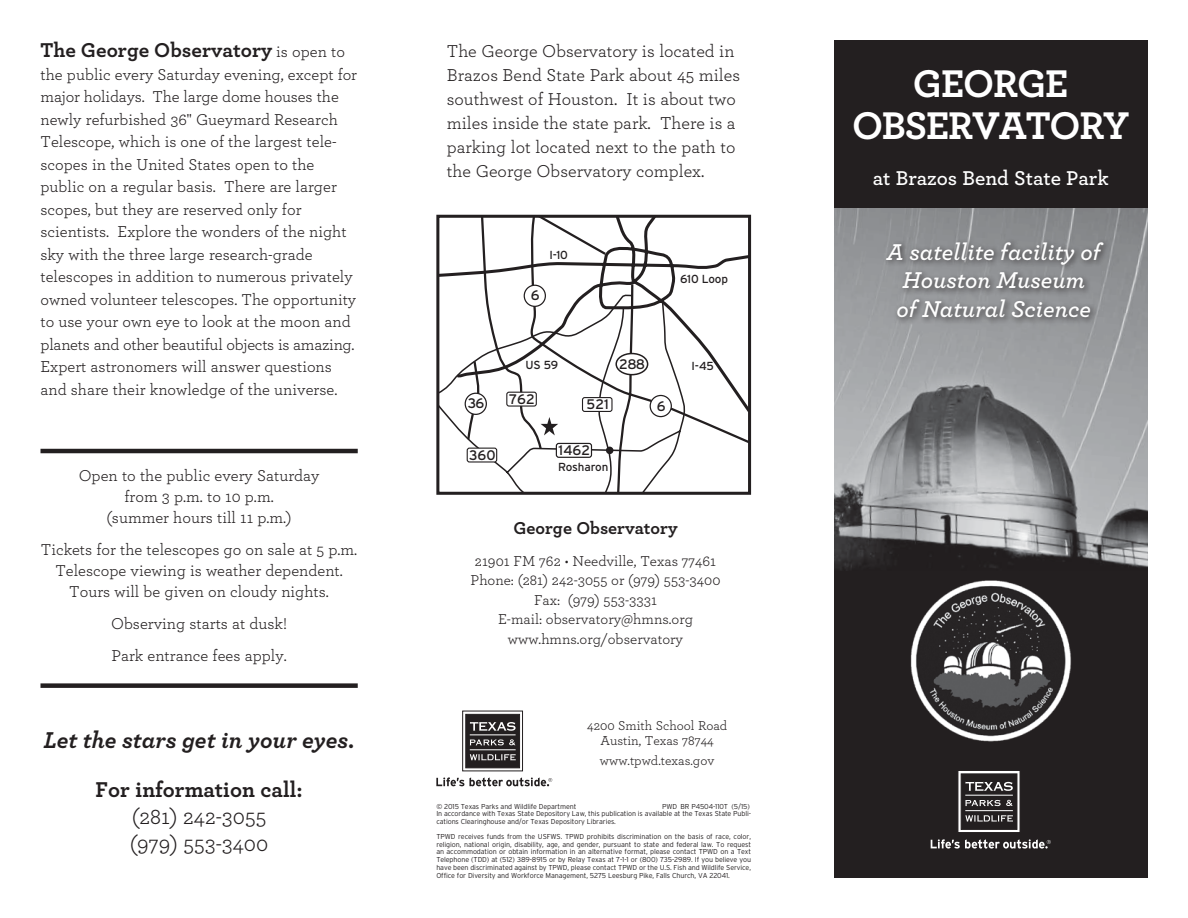
<style>
.page{position:relative;width:1188px;height:918px;background:#fff}
.page>*{position:absolute;margin:0;border:0;box-sizing:border-box;transform-origin:0 0}
.t1{font:700 40.5px/42px "Archer";letter-spacing:-.03em;color:#fff;text-align:center}
.t2{font:italic 600 24px/28.5px "Archer";color:#fff;text-align:center}
.t3{font:italic 700 24px "Archer";color:#231f20}
.t4{font:22.5px/27px "Archer";color:#231f20}
.t5{font:700 22.5px "Archer";color:#231f20}
.t6{font:700 21px "Archer";color:#231f20}
.t7{font:600 21px "Archer";color:#fff}
.t8{font:18px/24px "Archer";color:#231f20}
.t9{font:700 18px "Archer";color:#231f20}
.t10{font:16.5px/22.5px "Archer";color:#231f20}
.t11{font:15px/19.5px "Archer";color:#231f20;text-align:center}
.t12{font:13.8px "Interstate";color:#231f20}
.t13{font:13.5px/15px "Archer";color:#231f20;text-align:center}
.t14{font:11.7px "Interstate";letter-spacing:-.01em;color:#231f20}
.t15{font:300 7.2px/7.8px "Interstate";letter-spacing:-.015em;color:#231f20}
.s1{font-weight:400;font-size:16.5px}
</style>
<div class="page">
<div style="left:834px;top:566px;width:314px;height:312px;background:#231f20"></div>
<svg style="left:462px;top:711px;width:61px;height:60px"></svg>
<div style="left:466px;top:714px;width:54px;height:54px;background:#231f20;border:1px solid #231f20"></div>
<svg style="left:470px;top:722px;width:46px;height:9px"></svg>
<svg style="left:470px;top:754px;width:46px;height:6px"></svg>
<hr style="left:470px;top:749px;width:46px;height:1px;background:#fff">
<hr style="left:470px;top:734px;width:46px;height:1px;background:#fff">
<svg style="left:470px;top:739px;width:45px;height:6px"></svg>
<svg style="left:436px;top:777px;width:116px;height:9px"></svg>
<svg style="left:958px;top:771px;width:62px;height:61px"></svg>
<div style="left:961px;top:774px;width:56px;height:55px;background:#231f20;border:1px solid #231f20"></div>
<svg style="left:965px;top:782px;width:48px;height:9px"></svg>
<svg style="left:965px;top:815px;width:48px;height:7px"></svg>
<hr style="left:965px;top:810px;width:48px;height:1px;background:#fff">
<hr style="left:965px;top:795px;width:48px;height:1px;background:#fff">
<svg style="left:965px;top:800px;width:48px;height:6px"></svg>
<svg style="left:931px;top:839px;width:120px;height:10px"></svg>
<img style="left:834px;top:208px;width:314px;height:362px">
<div style="left:883px;top:238px;width:228px;height:88px;background:#231f20;opacity:.75"></div>
<div style="left:834px;top:40px;width:314px;height:168px;background:#231f20"></div>
<hr style="left:40px;top:449px;width:318px;height:4px;background:#231f20">
<div style="left:40px;top:683px;width:318px;height:5px;background:#231f20"></div>
<img style="left:910px;top:580px;width:161px;height:162px">
<svg style="left:466px;top:219px;width:281px;height:224px"></svg>
<svg style="left:440px;top:294px;width:247px;height:197px"></svg>
<div style="left:556px;top:443px;width:35px;height:14px;background:#fff;border-radius:2px"></div>
<div style="left:556px;top:443px;width:36px;height:15px;border:1px solid #231f20;border-radius:2px"></div>
<div style="left:583px;top:398px;width:29px;height:13px;background:#fff;border-radius:2px"></div>
<div style="left:582px;top:397px;width:31px;height:15px;border:1px solid #231f20;border-radius:2px"></div>
<div style="left:507px;top:392px;width:29px;height:14px;background:#fff;border-radius:2px"></div>
<div style="left:506px;top:392px;width:31px;height:15px;border:1px solid #231f20;border-radius:2px"></div>
<div style="left:467px;top:448px;width:30px;height:14px;background:#fff;border-radius:2px"></div>
<div style="left:467px;top:448px;width:30px;height:15px;border:1px solid #231f20;border-radius:2px"></div>
<div style="left:465px;top:393px;width:21px;height:21px;background:#fff;border-radius:50%"></div>
<div style="left:465px;top:393px;width:22px;height:22px;border:1px solid #231f20;border-radius:50%"></div>
<div style="left:524px;top:285px;width:21px;height:21px;background:#fff;border-radius:50%"></div>
<div style="left:524px;top:285px;width:22px;height:22px;border:1px solid #231f20;border-radius:50%"></div>
<div style="left:650px;top:395px;width:21px;height:22px;background:#fff;border-radius:50%"></div>
<div style="left:650px;top:395px;width:22px;height:22px;border:1px solid #231f20;border-radius:50%"></div>
<div style="left:616px;top:354px;width:32px;height:21px;background:#fff;border-radius:50%"></div>
<div style="left:615px;top:353px;width:33px;height:22px;border:2px solid #231f20;border-radius:50%"></div>
<div style="left:606px;top:447px;width:7px;height:7px;background:#231f20;border-radius:50%"></div>
<div style="left:436px;top:215px;width:315px;height:280px;border:3px solid #231f20"></div>
<p class="t6" style="left:40px;top:37px;width:306px">The George Observatory <span class="s1">is open to</span></p>
<p class="t10" style="left:40px;top:63px;width:318px">the public every Saturday evening, except for major holidays. The large dome houses the newly refurbished 36" Gueymard Research Telescope, which is one of the largest tele&shy;scopes in the United States open to the public on a regular basis. There are larger scopes, but they are reserved only for scientists. Explore the wonders of the night sky with the three large research-grade telescopes in addition to numerous privately owned volunteer telescopes. The opportunity to use your own eye to look at the moon and planets and other beautiful objects is amazing.<br>Expert astronomers will answer questions and share their knowledge of the universe.</p>
<p class="t10" style="left:79px;top:465px;width:242px;line-height:21px;text-align:center">Open to the public every Saturday from 3 p.m. to 10 p.m.<br>(summer hours till 11 p.m.)</p>
<p class="t10" style="left:41px;top:539px;width:318px;line-height:21px;text-align:center">Tickets for the telescopes go on sale at 5 p.m.<br>Telescope viewing is weather dependent.<br>Tours will be given on cloudy nights.</p>
<p class="t10" style="left:111px;top:607px;width:177px;line-height:31.8px">Observing starts at dusk!<br>Park entrance fees apply.</p>
<h2 class="t3" style="left:44px;top:725px;width:312px">Let the stars get in your eyes.</h2>
<h3 class="t5" style="left:96px;top:776px;width:208px">For information call:</h3>
<h3 class="t4" style="left:130px;top:803px;width:140px">(281) 242-3055 (979) 553-3400</h3>
<p class="t8" style="left:447px;top:38px;width:295px">The George Observatory is located in Brazos Bend State Park about 45 miles southwest of Houston. It is about two miles inside the state park. There is a parking lot located next to the path to the George Observatory complex.</p>
<p class="t14" style="left:549px;top:248px;width:20px">I-10</p>
<p class="t12" style="left:531px;top:288px;width:10px">6</p>
<p class="t14" style="left:680px;top:272px;width:49px">610 Loop</p>
<p class="t12" style="left:468px;top:396px;width:18px">36</p>
<p class="t12" style="left:469px;top:447px;width:28px">360</p>
<p class="t12" style="left:619px;top:356px;width:27px">288</p>
<p class="t14" style="left:525px;top:358px;width:34px">US 59</p>
<p class="t14" style="left:692px;top:360px;width:24px">I-45</p>
<p class="t12" style="left:509px;top:391px;width:27px">762</p>
<p class="t12" style="left:587px;top:397px;width:24px">521</p>
<p class="t12" style="left:559px;top:442px;width:33px">1462</p>
<p class="t14" style="left:558px;top:461px;width:52px">Rosharon</p>
<p class="t12" style="left:657px;top:398px;width:10px">6</p>
<p class="t9" style="left:513px;top:517px;width:166px">George Observatory</p>
<p class="t11" style="left:471px;top:551px;width:251px">21901 FM 762 • Needville, Texas 77461<br>Phone: (281) 242-3055 or (979) 553-3400<br>Fax: (979) 553-3331<br>E-mail: observatory@hmns.org www.hmns.org/observatory</p>
<p class="t13" style="left:587px;top:718px;width:142px">4200 Smith School Road<br>Austin, Texas 78744</p>
<p class="t13" style="left:600px;top:752px;width:116px">www.tpwd.texas.gov</p>
<p class="t15" style="left:436px;top:802px;width:316px;text-indent:226px">PWD BR P4504-110T (5/15)<br>In accordance with Texas State Depository Law, this publication is available at the Texas State Publi&shy;cations Clearinghouse and/or Texas Depository Libraries.</p>
<p class="t15" style="left:436px;top:832px;width:316px;text-align:justify">TPWD receives funds from the USFWS. TPWD prohibits discrimination on the basis of race, color, religion, national origin, disability, age, and gender, pursuant to state and federal law. To request an accommodation or obtain information in an alternative format, please contact TPWD on a Text Telephone (TDD) at (512) 389-8915 or by Relay Texas at 7-1-1 or (800) 735-2989. If you believe you have been discriminated against by TPWD, please contact TPWD or the U.S. Fish and Wildlife Service, Office for Diversity and Workforce Management, 5275 Leesburg Pike, Falls Church, VA 22041.</p>
<p class="t15" style="left:436px;top:802px;width:142px">© 2015 Texas Parks and Wildlife Department</p>
<h1 class="t1" style="left:852px;top:61px;width:279px">George<br>Observatory</h1>
<p class="t7" style="left:873px;top:165px;width:237px">at Brazos Bend State Park</p>
<h2 class="t2" style="left:887px;top:237px;width:215px">A satellite facility of<br>Houston Museum<br>of Natural Science</h2>
</div>
